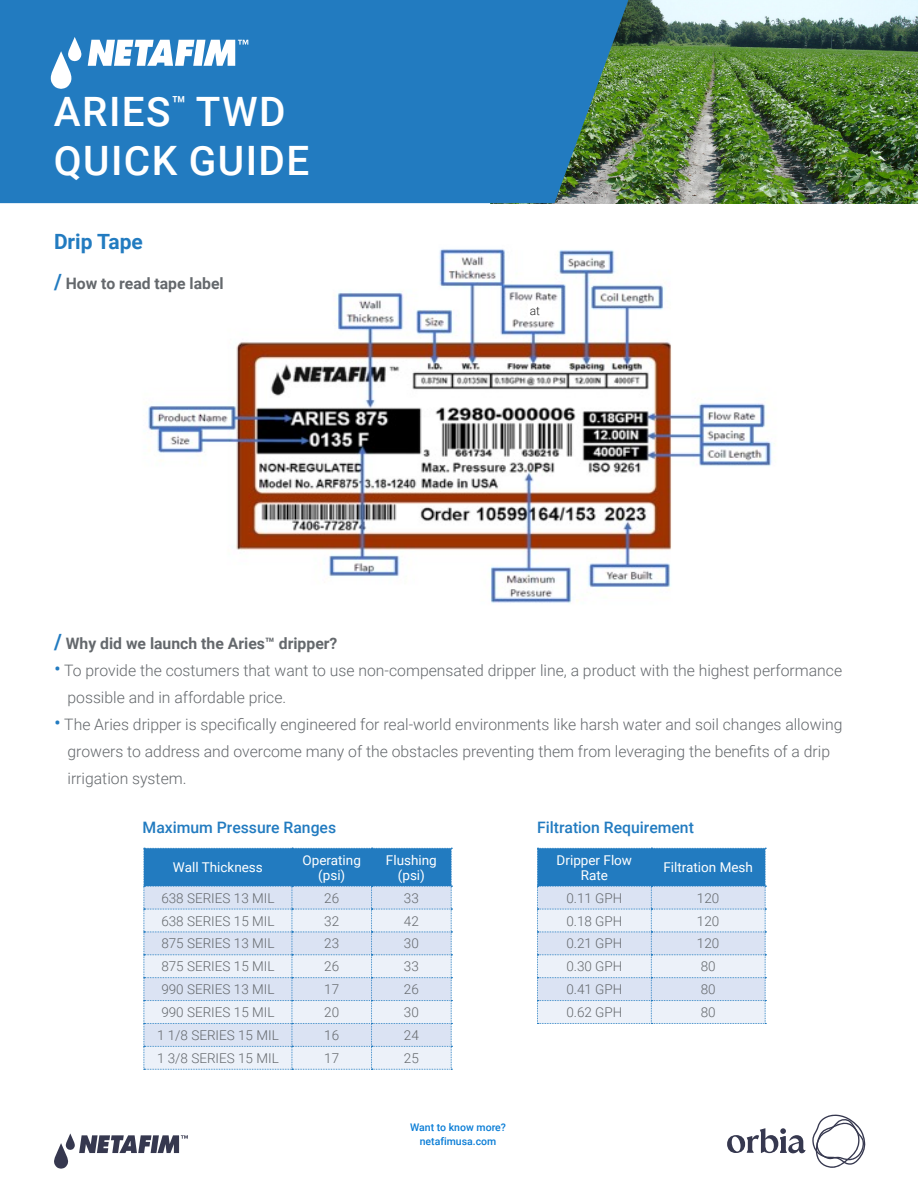
<style>
.page{position:relative;width:918px;height:1188px;background:#fff}
.page>*{position:absolute;margin:0;border:0;box-sizing:border-box;transform-origin:0 0}
.table_header{font:500 40.5px "Roboto";letter-spacing:.035em;color:#fff}
.Sub_Header{font:700 21px "Roboto";color:#227bc0}
.Sub_Header-2{font:300 15.75px/27px "Roboto";color:#64686c}
.Sub_Header-3{font:700 15.75px "Roboto";color:#64686c}
.Sub_Header-4{font:500 15.75px "Roboto";color:#227bc0}
.table_cell_regular{font:300 13.5px "Roboto";color:#64686c}
.table_cell_regular-2{font:13.5px/15px "Roboto";color:#fff;text-align:center}
.Text_Indented{font:300 12px "Roboto";color:#282828}
.regular_indented{font:500 10.5px "Roboto";color:#0a7dd6}
.s1{font-size:21px;color:#227bc0}
</style>
<div class="page">
<img style="left:148px;top:249px;width:628px;height:355px">
<img style="left:628px;top:0;width:290px;height:203px">
<div style="left:0;top:0;width:628px;height:203px;background:#227bc0"></div>
<svg style="left:88px;top:40px;width:160px;height:26px"></svg>
<svg style="left:50px;top:37px;width:32px;height:52px"></svg>
<svg style="left:54px;top:1133px;width:134px;height:36px"></svg>
<svg style="left:727px;top:1128px;width:79px;height:25px"></svg>
<svg style="left:812px;top:1114px;width:54px;height:54px"></svg>
<div style="left:528px;top:304px;width:24px;height:13px;background:#fff"></div>
<svg style="left:144px;top:848px;width:308px;height:222px;background:#bed4eb"></svg>
<svg style="left:537px;top:848px;width:229px;height:176px;background:#b5cfe9"></svg>
<p class="table_header" style="left:54px;top:84px;width:233px">ARIES<sup>™</sup> TWD</p>
<p class="table_header" style="left:54px;top:132px;width:257px">QUICK GUIDE</p>
<p class="Sub_Header" style="left:54px;top:227px;width:91px">Drip Tape</p>
<p class="Sub_Header-3" style="left:54px;top:272px;width:171px"><span class="s1">/</span> How to read tape label</p>
<p class="Text_Indented" style="left:530px;top:303px;width:12px">at</p>
<p class="Sub_Header-3" style="left:54px;top:633px;width:285px"><span class="s1">/</span> Why did we launch the Aries™ dripper?</p>
<p class="Sub_Header-2" style="left:68px;top:657px;width:776px;text-indent:-14px"><span class="s1">•</span> To provide the costumers that want to use non-compensated dripper line, a product with the highest performance possible and in affordable price.</p>
<p class="Sub_Header-2" style="left:68px;top:711px;width:776px;text-indent:-14px"><span class="s1">•</span> The Aries dripper is specifically engineered for real-world environments like harsh water and soil changes allowing growers to address and overcome many of the obstacles preventing them from leveraging the benefits of a drip irrigation system.</p>
<p class="Sub_Header-4" style="left:143px;top:816px;width:195px">Maximum Pressure Ranges</p>
<p class="table_cell_regular-2" style="left:173px;top:859px;width:91px">Wall Thickness</p>
<p class="table_cell_regular-2" style="left:303px;top:852px;width:60px">Operating (psi)</p>
<p class="table_cell_regular-2" style="left:386px;top:852px;width:52px">Flushing (psi)</p>
<p class="table_cell_regular" style="left:161px;top:888px;width:115px">638 SERIES 13 MIL</p>
<p class="table_cell_regular" style="left:324px;top:888px;width:16px">26</p>
<p class="table_cell_regular" style="left:404px;top:888px;width:16px">33</p>
<p class="table_cell_regular" style="left:161px;top:911px;width:115px">638 SERIES 15 MIL</p>
<p class="table_cell_regular" style="left:324px;top:911px;width:16px">32</p>
<p class="table_cell_regular" style="left:404px;top:911px;width:16px">42</p>
<p class="table_cell_regular" style="left:161px;top:934px;width:115px">875 SERIES 13 MIL</p>
<p class="table_cell_regular" style="left:324px;top:934px;width:16px">23</p>
<p class="table_cell_regular" style="left:404px;top:934px;width:16px">30</p>
<p class="table_cell_regular" style="left:161px;top:957px;width:115px">875 SERIES 15 MIL</p>
<p class="table_cell_regular" style="left:324px;top:957px;width:16px">26</p>
<p class="table_cell_regular" style="left:404px;top:957px;width:16px">33</p>
<p class="table_cell_regular" style="left:161px;top:980px;width:115px">990 SERIES 13 MIL</p>
<p class="table_cell_regular" style="left:324px;top:980px;width:16px">17</p>
<p class="table_cell_regular" style="left:404px;top:980px;width:16px">26</p>
<p class="table_cell_regular" style="left:161px;top:1003px;width:115px">990 SERIES 15 MIL</p>
<p class="table_cell_regular" style="left:324px;top:1003px;width:16px">20</p>
<p class="table_cell_regular" style="left:404px;top:1003px;width:16px">30</p>
<p class="table_cell_regular" style="left:157px;top:1026px;width:123px">1 1/8 SERIES 15 MIL</p>
<p class="table_cell_regular" style="left:324px;top:1026px;width:16px">16</p>
<p class="table_cell_regular" style="left:404px;top:1026px;width:16px">24</p>
<p class="table_cell_regular" style="left:157px;top:1049px;width:123px">1 3/8 SERIES 15 MIL</p>
<p class="table_cell_regular" style="left:324px;top:1049px;width:16px">17</p>
<p class="table_cell_regular" style="left:404px;top:1049px;width:16px">25</p>
<p class="regular_indented" style="left:410px;top:1120px;width:97px">Want to know more?</p>
<p class="regular_indented" style="left:420px;top:1134px;width:78px">netafimusa.com</p>
<p class="Sub_Header-4" style="left:537px;top:816px;width:158px">Filtration Requirement</p>
<p class="table_cell_regular-2" style="left:557px;top:852px;width:77px">Dripper Flow<br>Rate</p>
<p class="table_cell_regular-2" style="left:663px;top:859px;width:91px">Filtration Mesh</p>
<p class="table_cell_regular" style="left:566px;top:888px;width:58px">0.11 GPH</p>
<p class="table_cell_regular" style="left:697px;top:888px;width:24px">120</p>
<p class="table_cell_regular" style="left:566px;top:911px;width:58px">0.18 GPH</p>
<p class="table_cell_regular" style="left:697px;top:911px;width:24px">120</p>
<p class="table_cell_regular" style="left:566px;top:934px;width:58px">0.21 GPH</p>
<p class="table_cell_regular" style="left:697px;top:934px;width:24px">120</p>
<p class="table_cell_regular" style="left:566px;top:957px;width:58px">0.30 GPH</p>
<p class="table_cell_regular" style="left:701px;top:957px;width:16px">80</p>
<p class="table_cell_regular" style="left:566px;top:980px;width:58px">0.41 GPH</p>
<p class="table_cell_regular" style="left:701px;top:980px;width:16px">80</p>
<p class="table_cell_regular" style="left:566px;top:1003px;width:58px">0.62 GPH</p>
<p class="table_cell_regular" style="left:701px;top:1003px;width:16px">80</p>
</div>
